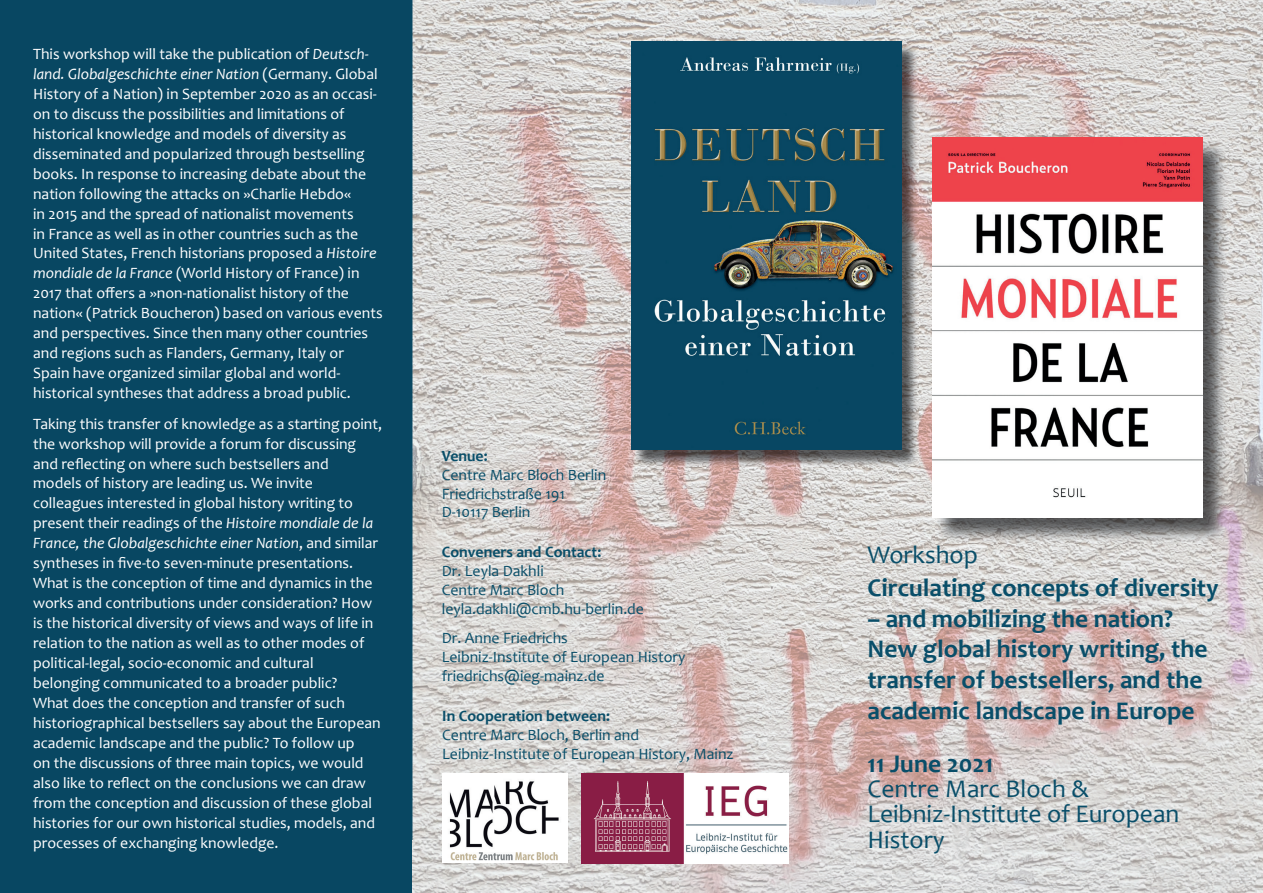
<style>
.page{position:relative;width:1263px;height:893px;background:#fff}
.page>*{position:absolute;margin:0;border:0;box-sizing:border-box;transform-origin:0 0}
.t1{font:700 25.5px/30.6px "Candara";color:#094e69}
.t2{font:25.5px/25.2px "Candara";color:#094e69}
.t3{font:15.75px/20px "Candara";color:#fff}
.t4{font:15.75px/18.9px "Candara";color:#094e69}
.t5{font:700 15.75px "Candara";color:#094e69}
.s1{font-style:italic}
</style>
<div class="page">
<div style="left:0;top:0;width:412px;height:893px;background:#084762"></div>
<img style="left:412px;top:0;width:266px;height:893px">
<img style="left:678px;top:0;width:585px;height:52px">
<img style="left:918px;top:52px;width:345px;height:105px">
<img style="left:891px;top:157px;width:53px;height:736px">
<img style="left:1211px;top:157px;width:52px;height:736px">
<img style="left:678px;top:467px;width:213px;height:426px">
<img style="left:944px;top:543px;width:267px;height:350px">
<img style="left:634px;top:43px;width:284px;height:424px">
<img style="left:631px;top:41px;width:270px;height:409px">
<img style="left:935px;top:141px;width:293px;height:402px">
<img style="left:932px;top:138px;width:270px;height:379px">
<img style="left:442px;top:774px;width:125px;height:88px">
<img style="left:581px;top:774px;width:207px;height:89px">
<p class="t3" style="left:33px;top:44px;width:351px">This workshop will take the publication of <span class="s1">Deutsch&shy;land. Globalgeschichte einer Nation</span> (Germany. Global History of a Nation) in September 2020 as an occasi&shy;on to discuss the possibilities and limitations of historical knowledge and models of diversity as disseminated and popularized through bestselling books. In response to increasing debate about the nation following the attacks on »Charlie Hebdo«<br>in 2015 and the spread of nationalist movements<br>in France as well as in other countries such as the United States, French historians proposed a <span class="s1">Histoire mondiale de la France</span> (World History of France) in 2017 that offers a »non-nationalist history of the nation« (Patrick Boucheron) based on various events and perspectives. Since then many other countries and regions such as Flanders, Germany, Italy or Spain have organized similar global and world&shy;historical syntheses that address a broad public.</p>
<p class="t3" style="left:33px;top:413px;width:351px">Taking this transfer of knowledge as a starting point, the workshop will provide a forum for discussing and reflecting on where such bestsellers and<br>models of history are leading us. We invite colleagues interested in global history writing to present their readings of the <span class="s1">Histoire mondiale de la France, the Globalgeschichte einer Nation</span>, and similar syntheses in five-to seven-minute presentations.<br>What is the conception of time and dynamics in the works and contributions under consideration? How is the historical diversity of views and ways of life in relation to the nation as well as to other modes of political-legal, socio-economic and cultural belonging communicated to a broader public?<br>What does the conception and transfer of such historiographical bestsellers say about the European academic landscape and the public? To follow up<br>on the discussions of three main topics, we would also like to reflect on the conclusions we can draw from the conception and discussion of these global histories for our own historical studies, models, and processes of exchanging knowledge.</p>
<p class="t5" style="left:442px;top:446px;width:47px">Venue:</p>
<p class="t4" style="left:442px;top:465px;width:166px">Centre Marc Bloch Berlin<br>Friedrichstraße 191<br>D-10117 Berlin</p>
<p class="t5" style="left:442px;top:542px;width:161px">Conveners and Contact:</p>
<p class="t4" style="left:442px;top:561px;width:204px">Dr. Leyla Dakhli<br>Centre Marc Bloch leyla.dakhli@cmb.hu-berlin.de</p>
<p class="t4" style="left:442px;top:628px;width:245px">Dr. Anne Friedrichs<br>Leibniz-Institute of European History friedrichs@ieg-mainz.de</p>
<p class="t5" style="left:442px;top:706px;width:169px">In Cooperation between:</p>
<p class="t4" style="left:442px;top:725px;width:293px">Centre Marc Bloch, Berlin and<br>Leibniz-Institute of European History, Mainz</p>
<h1 class="t2" style="left:867px;top:541px;width:112px">Workshop</h1>
<h1 class="t1" style="left:867px;top:572px;width:352px">Circulating concepts of diversity</h1>
<h1 class="t1" style="left:867px;top:603px;width:341px">– and mobilizing the nation?<br>New global history writing, the transfer of bestsellers, and the academic landscape in Europe</h1>
<h1 class="t1" style="left:867px;top:748px;width:127px">11 June 2021</h1>
<h1 class="t2" style="left:867px;top:776px;width:313px">Centre Marc Bloch &amp;<br>Leibniz-Institute of European<br>History</h1>
</div>
